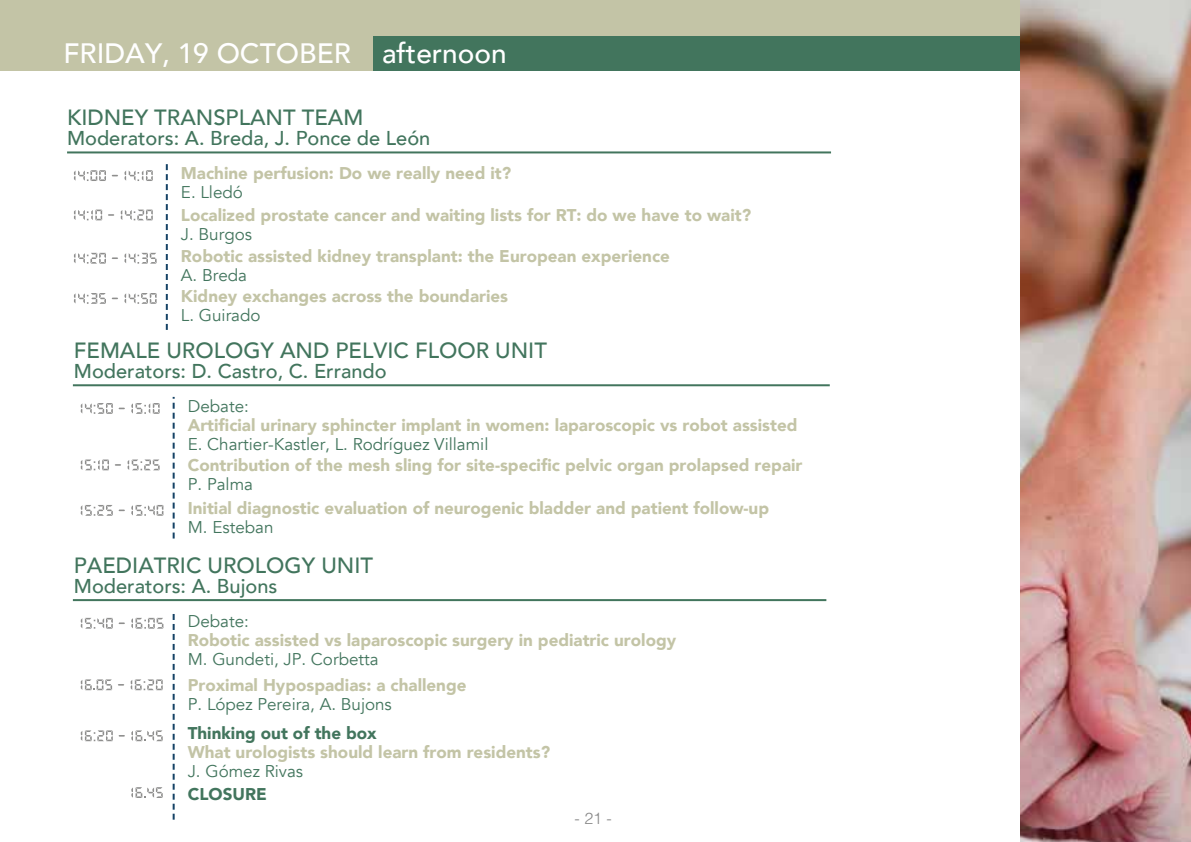
<style>
.page{position:relative;width:1191px;height:842px;background:#fff}
.page>*{position:absolute;margin:0;border:0;box-sizing:border-box;transform-origin:0 0}
.t1{font:500 28px "Avenir";color:#fff}
.t2{font:500 22px "Avenir";color:#42755d}
.t3{font:500 20px "Avenir";color:#42755d}
.t4{font:900 17px "Avenir";color:#c3c4a6}
.t5{font:17px "Avenir";color:#42755d}
.t6{font:900 17px "Avenir";color:#42755d}
.t7{font:300 16px "Helvetica LT Std";color:#878787}
</style>
<div class="page">
<div style="left:1px;top:0;width:1190px;height:70px;background:#c3c4a6"></div>
<div style="left:374px;top:36px;width:817px;height:34px;background:#42755d"></div>
<svg style="left:74px;top:170px;width:32px;height:11px"></svg>
<svg style="left:125px;top:170px;width:28px;height:11px"></svg>
<svg style="left:74px;top:253px;width:32px;height:11px"></svg>
<svg style="left:112px;top:257px;width:6px;height:2px"></svg>
<svg style="left:125px;top:253px;width:32px;height:11px"></svg>
<svg style="left:74px;top:293px;width:32px;height:11px"></svg>
<svg style="left:125px;top:293px;width:32px;height:11px"></svg>
<svg style="left:74px;top:210px;width:28px;height:10px"></svg>
<svg style="left:108px;top:214px;width:6px;height:2px"></svg>
<svg style="left:121px;top:210px;width:32px;height:10px"></svg>
<svg style="left:166px;top:164px;width:2px;height:166px"></svg>
<hr style="left:67px;top:151px;width:764px;height:2px;background:#42755d">
<svg style="left:81px;top:403px;width:44px;height:11px"></svg>
<svg style="left:131px;top:403px;width:29px;height:11px"></svg>
<svg style="left:81px;top:505px;width:44px;height:11px"></svg>
<svg style="left:131px;top:505px;width:32px;height:11px"></svg>
<svg style="left:81px;top:459px;width:28px;height:11px"></svg>
<svg style="left:115px;top:464px;width:6px;height:2px"></svg>
<svg style="left:128px;top:459px;width:32px;height:11px"></svg>
<svg style="left:173px;top:397px;width:2px;height:141px"></svg>
<hr style="left:73px;top:384px;width:756px;height:2px;background:#42755d">
<svg style="left:81px;top:618px;width:44px;height:11px"></svg>
<svg style="left:131px;top:618px;width:32px;height:11px"></svg>
<svg style="left:81px;top:730px;width:44px;height:11px"></svg>
<svg style="left:131px;top:730px;width:32px;height:11px"></svg>
<svg style="left:131px;top:787px;width:32px;height:11px"></svg>
<svg style="left:81px;top:679px;width:31px;height:11px"></svg>
<svg style="left:118px;top:684px;width:6px;height:2px"></svg>
<svg style="left:131px;top:679px;width:32px;height:11px"></svg>
<svg style="left:173px;top:614px;width:2px;height:206px"></svg>
<hr style="left:73px;top:599px;width:753px;height:2px;background:#42755d">
<img style="left:1021px;top:0;width:170px;height:842px">
<h1 class="t1" style="left:64px;top:29px;width:444px">FRIDAY, 19 OCTOBER afternoon</h1>
<p class="t2" style="left:67px;top:98px;width:298px">KIDNEY TRANSPLANT TEAM</p>
<p class="t3" style="left:67px;top:121px;width:365px">Moderators: A. Breda, J. Ponce de León</p>
<p class="t4" style="left:181px;top:159px;width:332px">Machine perfusion: Do we really need it?</p>
<p class="t5" style="left:181px;top:182px;width:64px">E. Lledó</p>
<p class="t4" style="left:181px;top:201px;width:572px">Localized prostate cancer and waiting lists for RT: do we have to wait?</p>
<p class="t5" style="left:181px;top:224px;width:73px">J. Burgos</p>
<p class="t4" style="left:181px;top:241px;width:490px">Robotic assisted kidney transplant: the European experience</p>
<p class="t5" style="left:181px;top:265px;width:68px">A. Breda</p>
<p class="t4" style="left:181px;top:281px;width:329px">Kidney exchanges across the boundaries</p>
<p class="t5" style="left:181px;top:305px;width:81px">L. Guirado</p>
<p class="t2" style="left:74px;top:331px;width:474px">FEMALE UROLOGY AND PELVIC FLOOR UNIT</p>
<p class="t3" style="left:74px;top:354px;width:314px">Moderators: D. Castro, C. Errando</p>
<p class="t5" style="left:188px;top:396px;width:63px">Debate:</p>
<p class="t4" style="left:188px;top:410px;width:611px">Artificial urinary sphincter implant in women: laparoscopic vs robot assisted</p>
<p class="t5" style="left:188px;top:434px;width:302px">E. Chartier-Kastler, L. Rodríguez Villamil</p>
<p class="t4" style="left:188px;top:451px;width:616px">Contribution of the mesh sling for site-specific pelvic organ prolapsed repair</p>
<p class="t5" style="left:188px;top:474px;width:67px">P. Palma</p>
<p class="t4" style="left:188px;top:493px;width:583px">Initial diagnostic evaluation of neurogenic bladder and patient follow-up</p>
<p class="t5" style="left:188px;top:517px;width:87px">M. Esteban</p>
<p class="t2" style="left:74px;top:546px;width:301px">PAEDIATRIC UROLOGY UNIT</p>
<p class="t3" style="left:74px;top:568px;width:205px">Moderators: A. Bujons</p>
<p class="t5" style="left:188px;top:611px;width:63px">Debate:</p>
<p class="t4" style="left:188px;top:625px;width:490px">Robotic assisted vs laparoscopic surgery in pediatric urology</p>
<p class="t5" style="left:188px;top:649px;width:192px">M. Gundeti, JP. Corbetta</p>
<p class="t4" style="left:188px;top:670px;width:280px">Proximal Hypospadias: a challenge</p>
<p class="t5" style="left:188px;top:694px;width:206px">P. López Pereira, A. Bujons</p>
<p class="t6" style="left:188px;top:719px;width:190px">Thinking out of the box</p>
<p class="t4" style="left:188px;top:738px;width:364px">What urologists should learn from residents?</p>
<p class="t5" style="left:188px;top:761px;width:117px">J. Gómez Rivas</p>
<p class="t6" style="left:188px;top:779px;width:80px">CLOSURE</p>
<p class="t7" style="left:574px;top:808px;width:39px">- 21 -</p>
</div>
